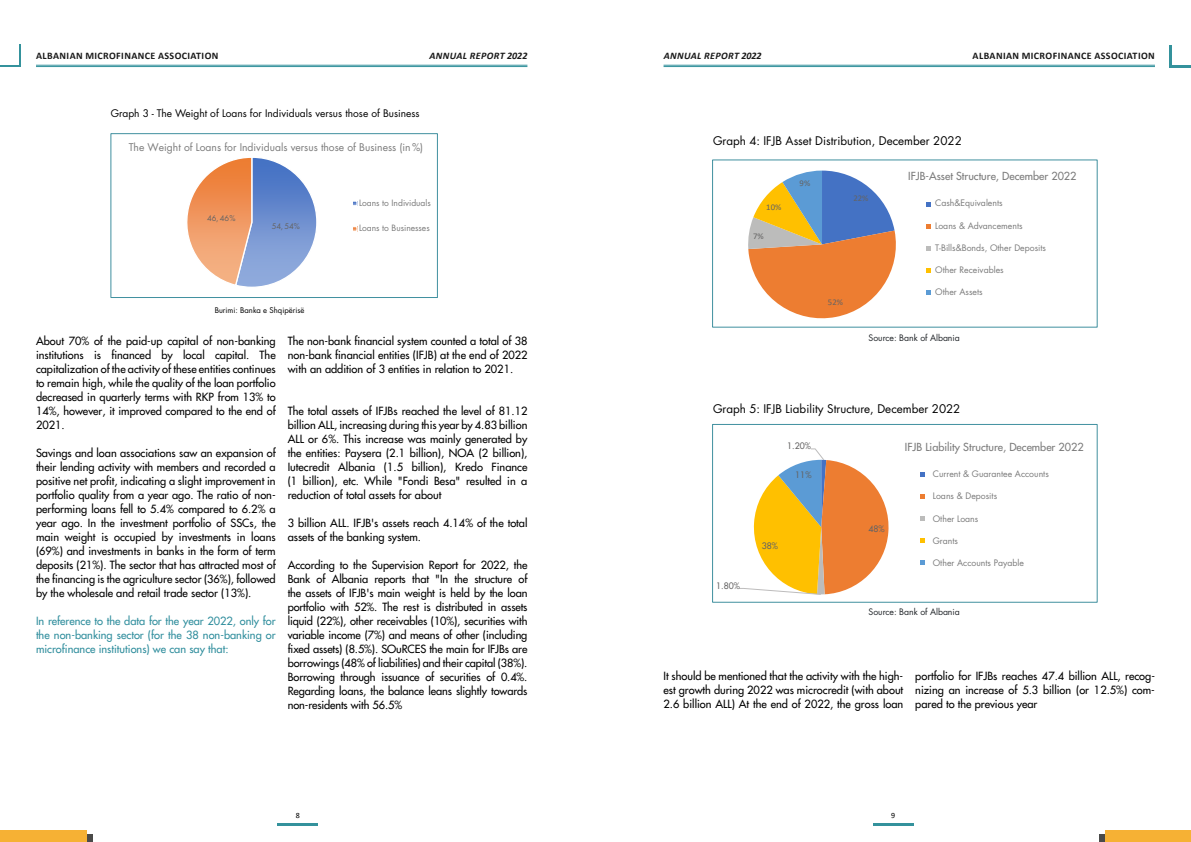
<style>
.page{position:relative;width:1191px;height:842px;background:#fff}
.page>*{position:absolute;margin:0;border:0;box-sizing:border-box;transform-origin:0 0}
.t1{font:11.6px "Futura LT Pro";color:#000}
.t2{font:11px/14px "Futura LT";color:#000;text-align:justify}
.t3{font:11px/14px "Futura LT";color:#328f9e;text-align:justify}
.t4{font:500 10.8px "Futura LT Pro";color:#7b7b7b}
.t5{font:10.3px "Futura LT Pro";color:#7b7b7b}
.t6{font:10.2px "Futura LT Pro";color:#000}
.t7{font:700 10px "Calibri";letter-spacing:.04em;color:#191919}
.t8{font:italic 700 10px "Calibri";letter-spacing:.04em;color:#191919}
.t9{font:8.7px "Futura LT Pro";color:#7b7b7b}
.t10{font:8.7px "Futura LT Pro";letter-spacing:-.005em;color:#212529}
.t11{font:8.7px "Futura LT";color:#646363}
.t12{font:8.7px "Calibri";color:#646363}
.t13{font:8.5px "Futura";color:#7b7b7b}
.t14{font:8px "Calibri";color:#000}
.t15{font:7.7px "Futura";color:#000}
.t16{font:7.7px "Futura";color:#646363}
</style>
<div class="page">
<div style="left:0;top:835px;width:93px;height:7px;background:#4a4a49"></div>
<div style="left:1099px;top:835px;width:92px;height:7px;background:#4a4a49"></div>
<svg style="left:0;top:44px;width:21px;height:23px"></svg>
<div style="left:1169px;top:45px;width:22px;height:23px;background:linear-gradient(to right,#34929c,#34929c)"></div>
<hr style="left:663px;top:65px;width:492px;height:1px;background:#34929c">
<hr style="left:663px;top:66px;width:492px;height:1px;background:#34929c">
<hr style="left:36px;top:65px;width:491px;height:1px;background:#34929c">
<hr style="left:36px;top:66px;width:491px;height:1px;background:#34929c">
<div style="left:0;top:0;width:18px;height:64px;background:#fff"></div>
<div style="left:1172px;top:0;width:19px;height:64px;background:#fff"></div>
<hr style="left:277px;top:823px;width:41px;height:2px;background:#34929c">
<hr style="left:873px;top:823px;width:40px;height:2px;background:#34929c">
<div style="left:0;top:831px;width:87px;height:11px;background:#f6b134"></div>
<div style="left:1104px;top:831px;width:87px;height:11px;background:#f6b134"></div>
<svg style="left:187px;top:157px;width:130px;height:130px"></svg>
<svg style="left:353px;top:201px;width:5px;height:5px"></svg>
<svg style="left:353px;top:226px;width:5px;height:6px"></svg>
<div style="left:111px;top:133px;width:327px;height:165px;border:1px solid #40909f"></div>
<svg style="left:748px;top:171px;width:148px;height:148px"></svg>
<svg style="left:926px;top:202px;width:4px;height:4px"></svg>
<svg style="left:926px;top:224px;width:4px;height:4px"></svg>
<svg style="left:926px;top:246px;width:4px;height:4px"></svg>
<svg style="left:926px;top:268px;width:4px;height:4px"></svg>
<svg style="left:926px;top:290px;width:4px;height:5px"></svg>
<svg style="left:739px;top:448px;width:150px;height:146px"></svg>
<svg style="left:920px;top:472px;width:4px;height:5px"></svg>
<svg style="left:920px;top:494px;width:4px;height:5px"></svg>
<svg style="left:920px;top:516px;width:4px;height:5px"></svg>
<svg style="left:920px;top:538px;width:4px;height:5px"></svg>
<svg style="left:920px;top:560px;width:4px;height:5px"></svg>
<div style="left:712px;top:424px;width:385px;height:179px;border:1px solid #40909f"></div>
<p class="t7" style="left:36px;top:48px;width:184px">ALBANIAN MICROFINANCE ASSOCIATION</p>
<p class="t8" style="left:429px;top:48px;width:99px">ANNUAL REPORT 2022</p>
<p class="t8" style="left:664px;top:48px;width:99px">ANNUAL REPORT 2022</p>
<p class="t7" style="left:972px;top:48px;width:184px">ALBANIAN MICROFINANCE ASSOCIATION</p>
<p class="t6" style="left:111px;top:107px;width:310px">Graph 3 - The Weight of Loans for Individuals versus those of Business</p>
<p class="t5" style="left:129px;top:141px;width:296px">The Weight of Loans for Individuals versus those of Business (in%)</p>
<p class="t16" style="left:207px;top:213px;width:30px">46, 46%</p>
<p class="t16" style="left:272px;top:221px;width:30px">54, 54%</p>
<p class="t15" style="left:215px;top:305px;width:91px">Burimi: Banka e Shqipërisë</p>
<p class="t13" style="left:359px;top:197px;width:73px">Loans to Individuals</p>
<p class="t13" style="left:359px;top:222px;width:72px">Loans to Businesses</p>
<p class="t2" style="left:36px;top:334px;width:241px">About 70% of the paid-up capital of non-banking institutions is financed by local capital. The capitalization of the activity of these entities continues to remain high, while the quality of the loan portfolio decreased in quarterly terms with RKP from 13% to 14%, however, it improved compared to the end of 2021.</p>
<p class="t2" style="left:36px;top:446px;width:241px">Savings and loan associations saw an expansion of their lending activity with members and recorded a positive net profit, indicating a slight improvement in portfolio quality from a year ago. The ratio of non&shy;performing loans fell to 5.4% compared to 6.2% a year ago. In the investment portfolio of SSCs, the main weight is occupied by investments in loans (69%) and investments in banks in the form of term deposits (21%). The sector that has attracted most of the financing is the agriculture sector (36%), followed by the wholesale and retail trade sector (13%).</p>
<p class="t3" style="left:36px;top:614px;width:241px">In reference to the data for the year 2022, only for the non-banking sector (for the 38 non-banking or microfinance institutions) we can say that:</p>
<p class="t2" style="left:288px;top:334px;width:241px">The non-bank financial system counted a total of 38 non-bank financial entities (IFJB) at the end of 2022 with an addition of 3 entities in relation to 2021.</p>
<p class="t2" style="left:288px;top:404px;width:241px">The total assets of IFJBs reached the level of 81.12 billion ALL, increasing during this year by 4.83 billion ALL or 6%. This increase was mainly generated by the entities: Paysera (2.1 billion), NOA (2 billion), Iutecredit Albania (1.5 billion), Kredo Finance (1 billion), etc. While "Fondi Besa" resulted in a reduction of total assets for about</p>
<p class="t2" style="left:288px;top:516px;width:241px">3 billion ALL. IFJB's assets reach 4.14% of the total assets of the banking system.</p>
<p class="t2" style="left:288px;top:558px;width:241px">According to the Supervision Report for 2022, the Bank of Albania reports that "In the structure of the assets of IFJB's main weight is held by the loan portfolio with 52%. The rest is distributed in assets liquid (22%), other receivables (10%), securities with variable income (7%) and means of other (including fixed assets) (8.5%). SOuRCES the main for IFJBs are borrowings (48% of liabilities) and their capital (38%).<br>Borrowing through issuance of securities of 0.4%.<br>Regarding loans, the balance leans slightly towards non-residents with 56.5%</p>
<p class="t1" style="left:713px;top:133px;width:250px">Graph 4: IFJB Asset Distribution, December 2022</p>
<p class="t12" style="left:766px;top:201px;width:17px">10%</p>
<p class="t12" style="left:753px;top:230px;width:12px">7%</p>
<p class="t12" style="left:799px;top:177px;width:12px">9%</p>
<p class="t12" style="left:853px;top:192px;width:17px">22%</p>
<p class="t12" style="left:828px;top:296px;width:17px">52%</p>
<p class="t4" style="left:908px;top:168px;width:170px">IFJB-Asset Structure, December 2022</p>
<p class="t9" style="left:935px;top:197px;width:69px">Cash&amp;Equivalents</p>
<p class="t9" style="left:935px;top:220px;width:89px">Loans &amp; Advancements</p>
<p class="t9" style="left:935px;top:242px;width:112px">T-Bills&amp;Bonds, Other Deposits</p>
<p class="t9" style="left:935px;top:264px;width:70px">Other Receivables</p>
<p class="t9" style="left:935px;top:286px;width:49px">Other Assets</p>
<p class="t10" style="left:868px;top:332px;width:93px">Source: Bank of Albania</p>
<p class="t1" style="left:713px;top:401px;width:249px">Graph 5: IFJB Liability Structure, December 2022</p>
<p class="t11" style="left:787px;top:440px;width:25px">1.20%</p>
<p class="t11" style="left:795px;top:469px;width:18px">11%</p>
<p class="t11" style="left:716px;top:580px;width:25px">1.80%</p>
<p class="t11" style="left:762px;top:540px;width:18px">38%</p>
<p class="t11" style="left:868px;top:523px;width:18px">48%</p>
<p class="t4" style="left:905px;top:439px;width:180px">IFJB Liability Structure, December 2022</p>
<p class="t9" style="left:932px;top:468px;width:117px">Current &amp; Guarantee Accounts</p>
<p class="t9" style="left:932px;top:490px;width:66px">Loans &amp; Deposits</p>
<p class="t9" style="left:932px;top:512px;width:47px">Other Loans</p>
<p class="t9" style="left:932px;top:535px;width:27px">Grants</p>
<p class="t9" style="left:932px;top:557px;width:93px">Other Accounts Payable</p>
<p class="t10" style="left:868px;top:606px;width:93px">Source: Bank of Albania</p>
<p class="t2" style="left:663px;top:669px;width:241px">It should be mentioned that the activity with the high&shy;est growth during 2022 was microcredit (with about 2.6 billion ALL) At the end of 2022, the gross loan</p>
<p class="t2" style="left:915px;top:669px;width:241px">portfolio for IFJBs reaches 47.4 billion ALL, recog&shy;nizing an increase of 5.3 billion (or 12.5%) com&shy;pared to the previous year</p>
<p class="t14" style="left:296px;top:810px;width:6px">8</p>
<p class="t14" style="left:891px;top:810px;width:6px">9</p>
</div>
